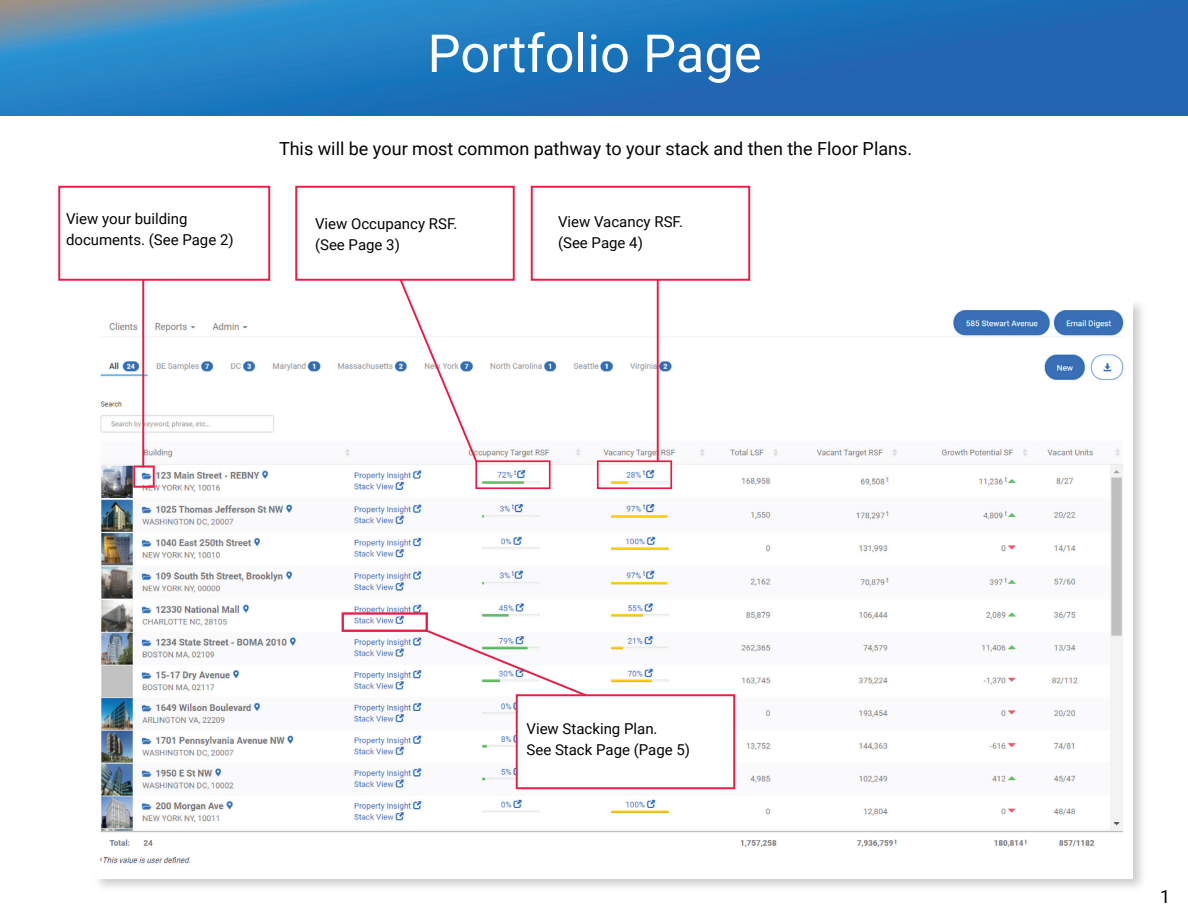
<style>
.page{position:relative;width:1188px;height:918px;background:#fff}
.page>*{position:absolute;margin:0;border:0;box-sizing:border-box;transform-origin:0 0}
.t1{font:52.5px "Roboto";color:#fff}
.t2{font:18px "Roboto";color:#040503}
.t3{font:15px/21px "Roboto";color:#040503}
</style>
<div class="page">
<img style="left:98px;top:301px;width:1026px;height:565px">
<div style="left:133px;top:466px;width:22px;height:22px;border:2px solid #eb1b46"></div>
<div style="left:475px;top:460px;width:76px;height:29px;border:2px solid #eb1b46"></div>
<div style="left:597px;top:460px;width:75px;height:29px;border:2px solid #eb1b46"></div>
<div style="left:342px;top:612px;width:86px;height:20px;border:2px solid #eb1b46"></div>
<hr style="left:142px;top:227px;width:2px;height:240px;background:#eb1b46">
<svg style="left:376px;top:281px;width:103px;height:183px"></svg>
<hr style="left:657px;top:228px;width:2px;height:233px;background:#eb1b46">
<svg style="left:424px;top:628px;width:212px;height:89px"></svg>
<div style="left:58px;top:186px;width:212px;height:95px;background:#fff;border:2px solid #eb1b46"></div>
<div style="left:295px;top:186px;width:220px;height:95px;background:#fff;border:2px solid #eb1b46"></div>
<div style="left:531px;top:186px;width:219px;height:95px;background:#fff;border:2px solid #eb1b46"></div>
<div style="left:516px;top:694px;width:219px;height:95px;background:#fff;border:2px solid #eb1b46"></div>
<img style="left:0;top:0;width:929px;height:116px">
<div style="left:929px;top:0;width:259px;height:116px;background:#2264b0"></div>
<h1 class="t1" style="left:428px;top:17px;width:336px">Portfolio Page</h1>
<p class="t2" style="left:279px;top:135px;width:635px">This will be your most common pathway to your stack and then the Floor Plans.</p>
<p class="t3" style="left:66px;top:208px;width:169px">View your building documents. (See Page 2)</p>
<p class="t3" style="left:315px;top:212px;width:144px">View Occupancy RSF. (See Page 3)</p>
<p class="t3" style="left:558px;top:211px;width:127px">View Vacancy RSF. (See Page 4)</p>
<p class="t3" style="left:526px;top:718px;width:165px">View Stacking Plan.<br>See Stack Page (Page 5)</p>
<p class="t2" style="left:1160px;top:884px;width:12px">1</p>
</div>
